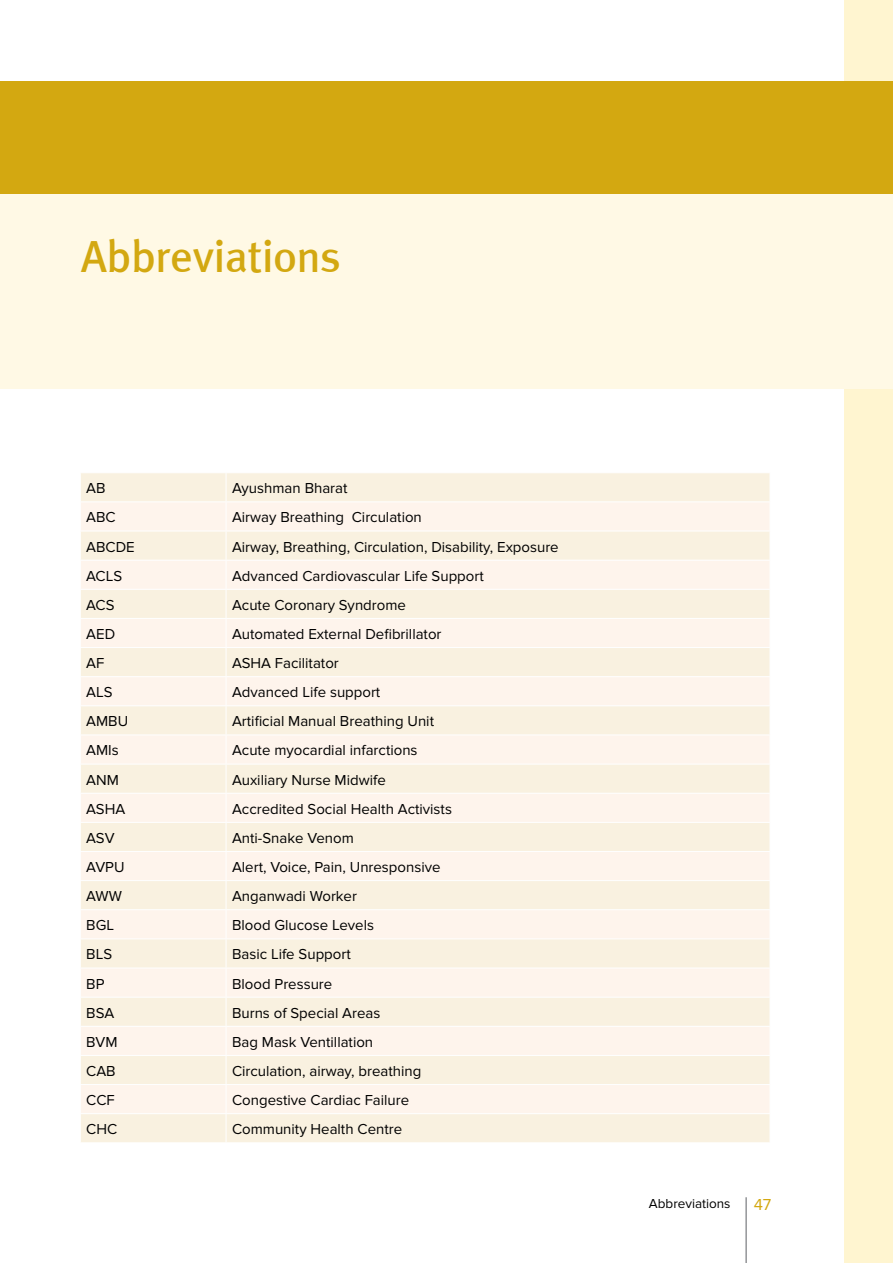
<style>
.page{position:relative;width:893px;height:1263px;background:#fff}
.page>*{position:absolute;margin:0;border:0;box-sizing:border-box;transform-origin:0 0}
.t1{font:500 45px "Meta";color:#d3a811}
.t2{font:16.5px "Proxima Nova";color:#d3a811}
.t3{font:15px "Proxima Nova";color:#000}
.t4{font:13.5px "Proxima Nova";color:#000}
</style>
<div class="page">
<hr style="left:745px;top:1197px;width:2px;height:66px;background:#939598">
<div style="left:845px;top:0;width:48px;height:1263px;background:#fff5d0"></div>
<div style="left:1px;top:192px;width:892px;height:196px;background:#fff9e5"></div>
<div style="left:1px;top:81px;width:892px;height:113px;background:#d3a811"></div>
<div style="left:81px;top:473px;width:689px;height:669px;background:#f9f1e0"></div>
<svg style="left:81px;top:502px;width:689px;height:611px;background:#fbf2e6"></svg>
<hr style="left:80px;top:501px;width:146px;height:1px;background:#fff">
<hr style="left:226px;top:501px;width:544px;height:1px;background:#fff">
<hr style="left:80px;top:531px;width:146px;height:1px;background:#fff">
<hr style="left:226px;top:531px;width:544px;height:1px;background:#fff">
<hr style="left:80px;top:560px;width:146px;height:1px;background:#fff">
<hr style="left:226px;top:560px;width:544px;height:1px;background:#fff">
<hr style="left:80px;top:589px;width:146px;height:1px;background:#fff">
<hr style="left:226px;top:589px;width:544px;height:1px;background:#fff">
<hr style="left:80px;top:618px;width:146px;height:1px;background:#fff">
<hr style="left:226px;top:618px;width:544px;height:1px;background:#fff">
<hr style="left:80px;top:647px;width:146px;height:1px;background:#fff">
<hr style="left:226px;top:647px;width:544px;height:1px;background:#fff">
<hr style="left:80px;top:676px;width:146px;height:1px;background:#fff">
<hr style="left:226px;top:676px;width:544px;height:1px;background:#fff">
<hr style="left:80px;top:705px;width:146px;height:1px;background:#fff">
<hr style="left:226px;top:705px;width:544px;height:1px;background:#fff">
<hr style="left:80px;top:734px;width:146px;height:1px;background:#fff">
<hr style="left:226px;top:734px;width:544px;height:1px;background:#fff">
<hr style="left:80px;top:764px;width:146px;height:1px;background:#fff">
<hr style="left:226px;top:764px;width:544px;height:1px;background:#fff">
<hr style="left:80px;top:793px;width:146px;height:1px;background:#fff">
<hr style="left:226px;top:793px;width:544px;height:1px;background:#fff">
<hr style="left:80px;top:822px;width:146px;height:1px;background:#fff">
<hr style="left:226px;top:822px;width:544px;height:1px;background:#fff">
<hr style="left:80px;top:851px;width:146px;height:1px;background:#fff">
<hr style="left:226px;top:851px;width:544px;height:1px;background:#fff">
<hr style="left:80px;top:880px;width:146px;height:1px;background:#fff">
<hr style="left:226px;top:880px;width:544px;height:1px;background:#fff">
<hr style="left:80px;top:909px;width:146px;height:1px;background:#fff">
<hr style="left:226px;top:909px;width:544px;height:1px;background:#fff">
<hr style="left:80px;top:938px;width:146px;height:1px;background:#fff">
<hr style="left:226px;top:938px;width:544px;height:1px;background:#fff">
<hr style="left:80px;top:968px;width:146px;height:1px;background:#fff">
<hr style="left:226px;top:968px;width:544px;height:1px;background:#fff">
<hr style="left:80px;top:997px;width:146px;height:1px;background:#fff">
<hr style="left:226px;top:997px;width:544px;height:1px;background:#fff">
<hr style="left:80px;top:1026px;width:146px;height:1px;background:#fff">
<hr style="left:226px;top:1026px;width:544px;height:1px;background:#fff">
<hr style="left:80px;top:1055px;width:146px;height:1px;background:#fff">
<hr style="left:226px;top:1055px;width:544px;height:1px;background:#fff">
<hr style="left:80px;top:1084px;width:146px;height:1px;background:#fff">
<hr style="left:226px;top:1084px;width:544px;height:1px;background:#fff">
<hr style="left:80px;top:1113px;width:146px;height:1px;background:#fff">
<hr style="left:226px;top:1113px;width:544px;height:1px;background:#fff">
<svg style="left:226px;top:473px;width:1px;height:669px"></svg>
<h1 class="t1" style="left:81px;top:230px;width:261px">Abbreviations</h1>
<p class="t3" style="left:86px;top:480px;width:21px">AB</p>
<p class="t3" style="left:232px;top:480px;width:117px">Ayushman Bharat</p>
<p class="t3" style="left:86px;top:509px;width:31px">ABC</p>
<p class="t3" style="left:232px;top:509px;width:191px">Airway Breathing Circulation</p>
<p class="t3" style="left:86px;top:538px;width:50px">ABCDE</p>
<p class="t3" style="left:232px;top:538px;width:328px">Airway, Breathing, Circulation, Disability, Exposure</p>
<p class="t3" style="left:86px;top:567px;width:37px">ACLS</p>
<p class="t3" style="left:232px;top:567px;width:253px">Advanced Cardiovascular Life Support</p>
<p class="t3" style="left:86px;top:596px;width:30px">ACS</p>
<p class="t3" style="left:232px;top:596px;width:175px">Acute Coronary Syndrome</p>
<p class="t3" style="left:86px;top:625px;width:30px">AED</p>
<p class="t3" style="left:232px;top:625px;width:211px">Automated External Defibrillator</p>
<p class="t3" style="left:86px;top:654px;width:20px">AF</p>
<p class="t3" style="left:232px;top:654px;width:108px">ASHA Facilitator</p>
<p class="t3" style="left:86px;top:683px;width:28px">ALS</p>
<p class="t3" style="left:232px;top:683px;width:150px">Advanced Life support</p>
<p class="t3" style="left:86px;top:713px;width:43px">AMBU</p>
<p class="t3" style="left:232px;top:713px;width:204px">Artificial Manual Breathing Unit</p>
<p class="t3" style="left:86px;top:742px;width:34px">AMIs</p>
<p class="t3" style="left:232px;top:742px;width:187px">Acute myocardial infarctions</p>
<p class="t3" style="left:86px;top:771px;width:34px">ANM</p>
<p class="t3" style="left:232px;top:771px;width:155px">Auxiliary Nurse Midwife</p>
<p class="t3" style="left:86px;top:800px;width:40px">ASHA</p>
<p class="t3" style="left:232px;top:800px;width:221px">Accredited Social Health Activists</p>
<p class="t3" style="left:86px;top:829px;width:30px">ASV</p>
<p class="t3" style="left:232px;top:829px;width:123px">Anti-Snake Venom</p>
<p class="t3" style="left:86px;top:858px;width:40px">AVPU</p>
<p class="t3" style="left:232px;top:858px;width:210px">Alert, Voice, Pain, Unresponsive</p>
<p class="t3" style="left:86px;top:887px;width:37px">AWW</p>
<p class="t3" style="left:232px;top:887px;width:126px">Anganwadi Worker</p>
<p class="t3" style="left:86px;top:917px;width:29px">BGL</p>
<p class="t3" style="left:232px;top:917px;width:144px">Blood Glucose Levels</p>
<p class="t3" style="left:86px;top:946px;width:27px">BLS</p>
<p class="t3" style="left:232px;top:946px;width:120px">Basic Life Support</p>
<p class="t3" style="left:86px;top:975px;width:20px">BP</p>
<p class="t3" style="left:232px;top:975px;width:102px">Blood Pressure</p>
<p class="t3" style="left:86px;top:1004px;width:29px">BSA</p>
<p class="t3" style="left:232px;top:1004px;width:150px">Burns of Special Areas</p>
<p class="t3" style="left:86px;top:1033px;width:33px">BVM</p>
<p class="t3" style="left:232px;top:1033px;width:143px">Bag Mask Ventillation</p>
<p class="t3" style="left:86px;top:1062px;width:31px">CAB</p>
<p class="t3" style="left:232px;top:1062px;width:191px">Circulation, airway, breathing</p>
<p class="t3" style="left:86px;top:1091px;width:30px">CCF</p>
<p class="t3" style="left:232px;top:1091px;width:179px">Congestive Cardiac Failure</p>
<p class="t3" style="left:86px;top:1120px;width:32px">CHC</p>
<p class="t3" style="left:232px;top:1120px;width:172px">Community Health Centre</p>
<p class="t4" style="left:649px;top:1195px;width:83px">Abbreviations</p>
<p class="t2" style="left:754px;top:1195px;width:19px">47</p>
</div>
